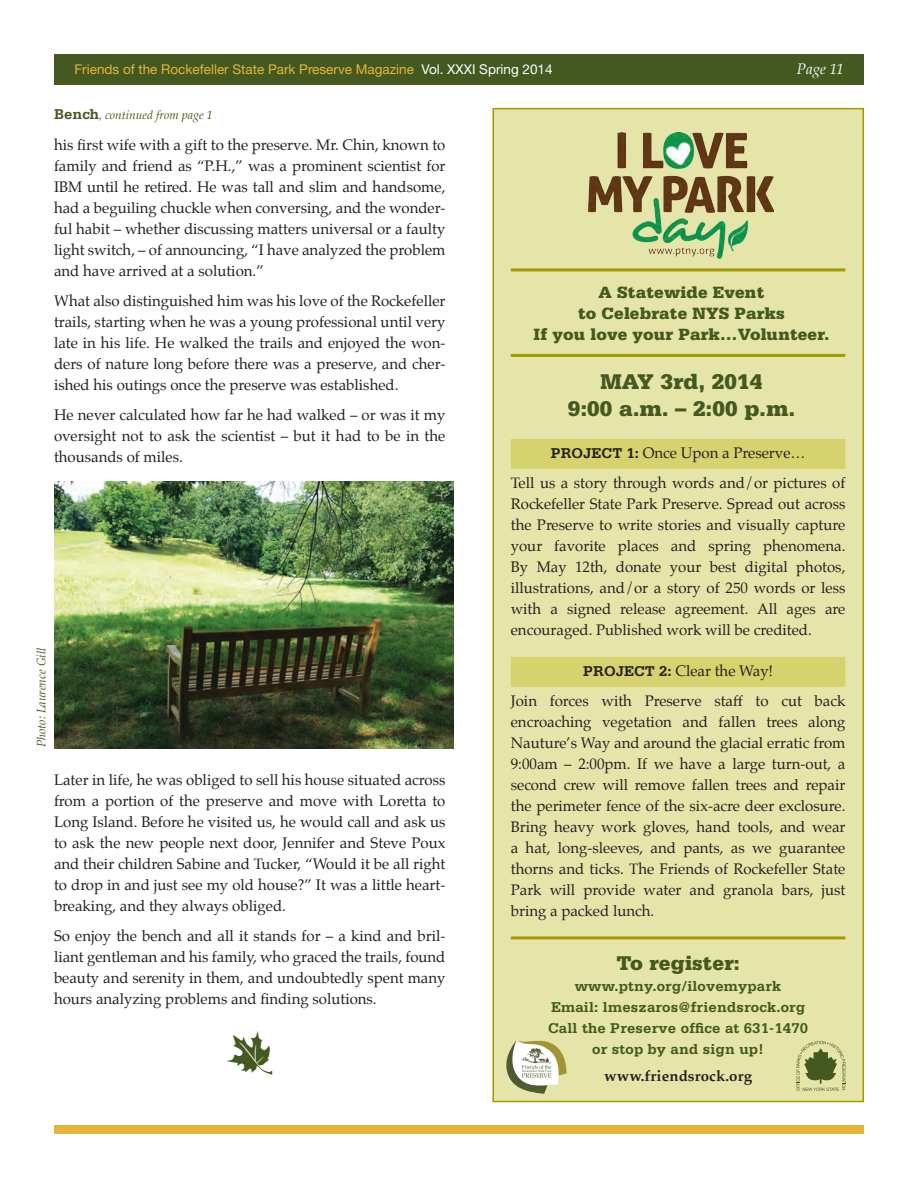
<style>
.page{position:relative;width:918px;height:1188px;background:#fff}
.page>*{position:absolute;margin:0;border:0;box-sizing:border-box;transform-origin:0 0}
.t1{font:43.5px "Df Incidentals Plain";color:#44591f}
.t2{font:900 22.5px/27px "Serifa";letter-spacing:.01em;color:#44591f;text-align:center}
.t3{font:900 21px "Serifa";letter-spacing:.01em;color:#44591f}
.t4{font:900 17.25px/21px "Serifa";letter-spacing:.01em;color:#44591f;text-align:center}
.t5{font:15px/21px "Palatino";color:#231f20;text-align:justify}
.t6{font:700 15px/21px "Serifa";letter-spacing:.01em;color:#44591f;text-align:center}
.t7{font:700 15px "Palatino";letter-spacing:.01em;color:#231f20}
.t8{font:italic 15px "Palatino";color:#fff}
.t9{font:13.5px "Helvetica Neue";color:#e5b53a}
.t10{font:italic 12px "Palatino";color:#44591f}
.s1{color:#fff}
.s2{font-family:"Serifa";font-weight:700;font-style:normal;font-size:15px}
.s3{font-family:"Serifa";font-weight:700}
</style>
<div class="page">
<div style="left:54px;top:54px;width:810px;height:30px;background:#44591f"></div>
<div style="left:54px;top:1125px;width:810px;height:9px;background:#e5b53a"></div>
<img style="left:54px;top:481px;width:400px;height:267px">
<div style="left:492px;top:108px;width:372px;height:994px;background:#e6e5a9;border:2px solid #a49901"></div>
<div style="left:511px;top:439px;width:334px;height:30px;background:#d6d26d"></div>
<div style="left:511px;top:657px;width:334px;height:30px;background:#d6d26d"></div>
<hr style="left:511px;top:936px;width:334px;height:3px;background:#a49901">
<img style="left:588px;top:132px;width:186px;height:127px">
<hr style="left:511px;top:268px;width:334px;height:3px;background:#a49901">
<hr style="left:511px;top:354px;width:334px;height:3px;background:#a49901">
<svg style="left:796px;top:1041px;width:49px;height:50px"></svg>
<svg style="left:506px;top:1040px;width:61px;height:54px"></svg>
<p class="t9" style="left:75px;top:61px;width:480px">Friends of the Rockefeller State Park Preserve Magazine <span class="s1">Vol. XXXI Spring 2014</span></p>
<p class="t8" style="left:797px;top:56px;width:49px">Page 11</p>
<p class="t10" style="left:54px;top:105px;width:160px"><span class="s2">Bench</span>, continued from page 1</p>
<p class="t5" style="left:54px;top:135px;width:393px">his first wife with a gift to the preserve. Mr. Chin, known to family and friend as “P.H.,” was a prominent scientist for IBM until he retired. He was tall and slim and handsome, had a beguiling chuckle when conversing, and the wonder&shy;ful habit – whether discussing matters universal or a faulty light switch, – of announcing, “I have analyzed the problem and have arrived at a solution.”</p>
<p class="t5" style="left:54px;top:290px;width:393px">What also distinguished him was his love of the Rockefeller trails, starting when he was a young professional until very late in his life. He walked the trails and enjoyed the won&shy;ders of nature long before there was a preserve, and cher&shy;ished his outings once the preserve was established.</p>
<p class="t5" style="left:54px;top:404px;width:393px">He never calculated how far he had walked – or was it my oversight not to ask the scientist – but it had to be in the thousands of miles.</p>
<p class="t10" style="left:31px;top:747px;width:101px;rotate:-90deg">Photo: Laurence Gill</p>
<p class="t5" style="left:54px;top:770px;width:393px">Later in life, he was obliged to sell his house situated across from a portion of the preserve and move with Loretta to Long Island. Before he visited us, he would call and ask us to ask the new people next door, Jennifer and Steve Poux and their children Sabine and Tucker, “Would it be all right to drop in and just see my old house?” It was a little heart&shy;breaking, and they always obliged.</p>
<p class="t5" style="left:54px;top:925px;width:393px">So enjoy the bench and all it stands for – a kind and bril&shy;liant gentleman and his family, who graced the trails, found beauty and serenity in them, and undoubtedly spent many hours analyzing problems and finding solutions.</p>
<h1 class="t1" style="left:225px;top:1027px;width:51px">b</h1>
<p class="t4" style="left:534px;top:282px;width:297px">A Statewide Event<br>to Celebrate NYS Parks<br>If you love your Park…Volunteer.</p>
<h2 class="t2" style="left:568px;top:368px;width:229px">MAY 3rd, 2014<br>9:00 a.m. – 2:00 p.m.</h2>
<p class="t5" style="left:511px;top:438px;width:336px;line-height:29.7px;text-align:center"><span class="s3">PROJECT 1:</span> Once Upon a Preserve…<br>Tell us a story through words and/or pictures of</p>
<p class="t5" style="left:511px;top:493px;width:336px">Rockefeller State Park Preserve. Spread out across the Preserve to write stories and visually capture your favorite places and spring phenomena.<br>By May 12th, donate your best digital photos, illustrations, and/or a story of 250 words or less with a signed release agreement. All ages are encouraged. Published work will be credited.</p>
<p class="t5" style="left:511px;top:656px;width:336px;line-height:29.7px;text-align:center"><span class="s3">PROJECT 2:</span> Clear the Way!<br>Join forces with Preserve staff to cut back</p>
<p class="t5" style="left:511px;top:711px;width:336px">encroaching vegetation and fallen trees along Nauture’s Way and around the glacial erratic from 9:00am – 2:00pm. If we have a large turn-out, a second crew will remove fallen trees and repair the perimeter fence of the six-acre deer exclosure.<br>Bring heavy work gloves, hand tools, and wear a hat, long-sleeves, and pants, as we guarantee thorns and ticks. The Friends of Rockefeller State Park will provide water and granola bars, just bring a packed lunch.</p>
<h3 class="t3" style="left:616px;top:950px;width:125px">To register:</h3>
<p class="t6" style="left:548px;top:975px;width:262px">www.ptny.org/ilovemypark<br>Email: lmeszaros@friendsrock.org<br>Call the Preserve office at 631-1470 or stop by and sign up!</p>
<p class="t7" style="left:604px;top:1064px;width:149px">www.friendsrock.org</p>
</div>
